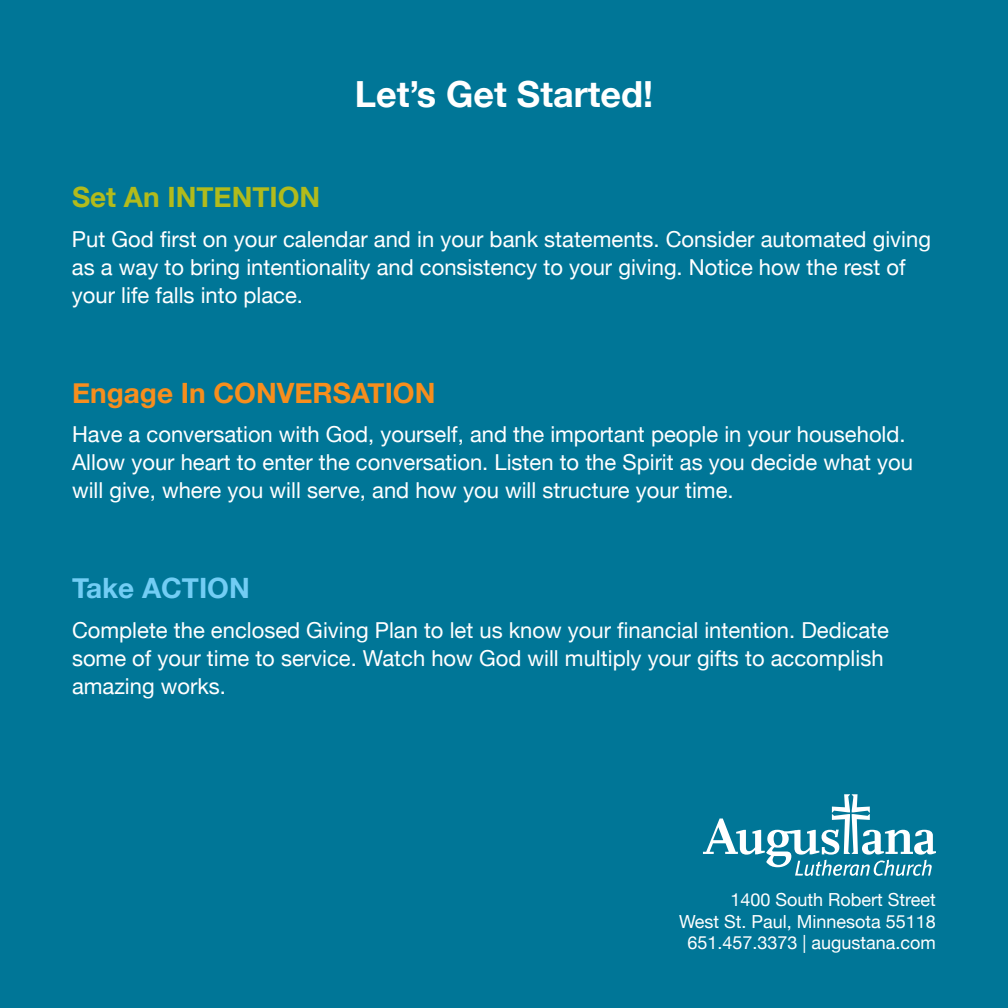
<style>
.page{position:relative;width:1008px;height:1008px;background:#007697}
.page>*{position:absolute;margin:0;border:0;box-sizing:border-box;transform-origin:0 0}
.t1{font:700 36px "Helvetica Neue";color:#fff}
.t2{font:700 28px "Helvetica Neue";color:#f78e1d}
.t3{font:700 28px "Helvetica Neue";color:#b2bb1c}
.t4{font:700 28px "Helvetica Neue";color:#72cdf4}
.t5{font:22px/28px "Helvetica Neue";color:#fff}
.t6{font:18px/21.6px "Helvetica Neue";color:#fff;text-align:right}
</style>
<div class="page">
<svg style="left:703px;top:794px;width:233px;height:82px"></svg>
<h1 class="t1" style="left:355px;top:66px;width:300px">Let’s Get Started!</h1>
<p class="t3" style="left:72px;top:175px;width:250px">Set An INTENTION</p>
<p class="t5" style="left:72px;top:226px;width:861px">Put God first on your calendar and in your bank statements. Consider automated giving as a way to bring intentionality and consistency to your giving. Notice how the rest of your life falls into place.</p>
<p class="t2" style="left:72px;top:371px;width:365px">Engage In CONVERSATION</p>
<p class="t5" style="left:72px;top:422px;width:842px">Have a conversation with God, yourself, and the important people in your household.<br>Allow your heart to enter the conversation. Listen to the Spirit as you decide what you will give, where you will serve, and how you will structure your time.</p>
<p class="t4" style="left:72px;top:566px;width:179px">Take ACTION</p>
<p class="t5" style="left:72px;top:617px;width:818px">Complete the enclosed Giving Plan to let us know your financial intention. Dedicate some of your time to service. Watch how God will multiply your gifts to accomplish amazing works.</p>
<p class="t6" style="left:679px;top:890px;width:258px">1400 South Robert Street<br>West St. Paul, Minnesota 55118<br>651.457.3373 | augustana.com</p>
</div>
